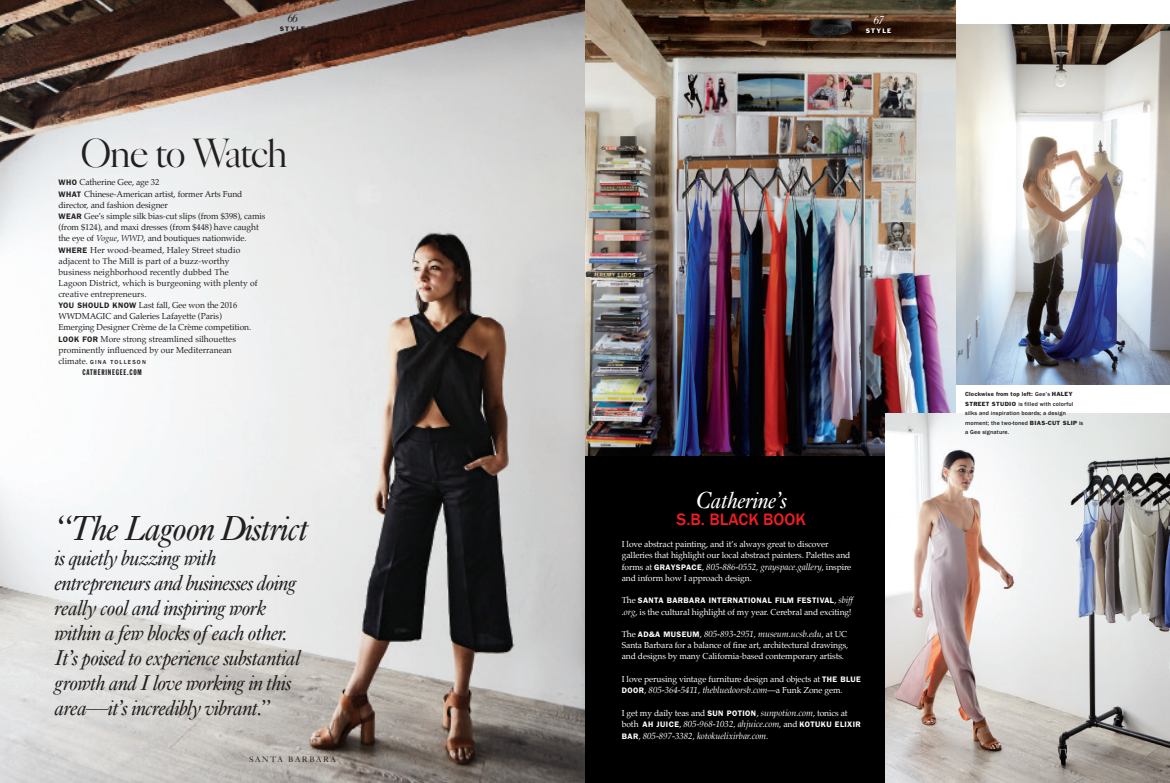
<style>
.page{position:relative;width:1170px;height:783px;background:#fff}
.page>*{position:absolute;margin:0;border:0;box-sizing:border-box;transform-origin:0 0}
.t1{font:41.1px "Caslon V Fine";letter-spacing:-.05em;color:#231f20}
.t2{font:italic 36px "Ehrhardt MT Pro";letter-spacing:-.05em;color:#231f20}
.t3{font:italic 24px "Ehrhardt MT Pro";letter-spacing:-.04em;color:#fff}
.t4{font:italic 22.2px/25px "Ehrhardt MT Pro";letter-spacing:-.05em;color:#231f20}
.t5{font:500 17px "Franklin Gothic";letter-spacing:.005em;color:#ee1d23}
.t6{font:italic 11.9px "Ehrhardt MT Pro";color:#231f20}
.t7{font:italic 11.9px "Ehrhardt MT Pro";color:#fff}
.t8{font:italic 9px/11.5px "Palatino";letter-spacing:-.01em;color:#fff}
.t9{font:8.5px/11px "Palatino";letter-spacing:-.01em;color:#231f20}
.t10{font:8.5px/11px "Palatino";letter-spacing:-.01em;color:#fff}
.t11{font:8.5px/11px "Palatino";letter-spacing:.01em;color:#231f20}
.t12{font:600 8px "ITC Franklin Gothic Std";letter-spacing:.05em;color:#fff}
.t13{font:8px "Franklin Gothic Extra Cond";letter-spacing:.1em;color:#231f20}
.t14{font:8px "Caslon Five Forty";letter-spacing:.2em;color:#231f20}
.t15{font:500 6px/9.6px "Franklin Gothic";letter-spacing:.025em;color:#231f20}
.t16{font:500 6px "Franklin Gothic";letter-spacing:.2em;color:#231f20}
.t17{font:6px "Franklin Gothic";letter-spacing:.2em;color:#231f20}
.t18{font:6px "Franklin Gothic";letter-spacing:.2em;color:#fff}
.s1{font-family:"ITC Franklin Gothic Std";font-weight:600;font-size:8px}
.s2{font-style:italic}
.s3{font-family:"Palatino";font-weight:400;font-size:8.5px}
.s4{font-style:normal;font-size:8.5px}
.s5{font-family:"ITC Franklin Gothic Std";font-weight:600;font-style:normal;font-size:8px}
.s6{font-family:"Palatino";font-weight:400;font-style:italic;font-size:9px}
.s7{font-style:italic;font-size:9px}
.s8{font-family:"ITC Franklin Gothic Std";font-weight:600}
.s9{font-weight:400;font-size:5.5px}
</style>
<div class="page">
<img style="left:0;top:0;width:585px;height:783px">
<img style="left:956px;top:25px;width:214px;height:359px">
<img style="left:585px;top:0;width:371px;height:456px">
<div style="left:585px;top:456px;width:311px;height:327px;background:#000001"></div>
<img style="left:885px;top:414px;width:285px;height:369px">
<p class="t6" style="left:287px;top:11px;width:12px">66</p>
<p class="t17" style="left:280px;top:25px;width:27px">STYLE</p>
<p class="t1" style="left:80px;top:130px;width:210px">One to Watch</p>
<p class="t9" style="left:58px;top:177px;width:102px"><span class="s1">WHO</span> Catherine Gee, age 32</p>
<p class="t9" style="left:58px;top:188px;width:186px"><span class="s1">WHAT</span> Chinese-American artist, former Arts Fund director, and fashion designer</p>
<p class="t9" style="left:58px;top:211px;width:208px"><span class="s1">WEAR</span> Gee’s simple silk bias-cut slips (from $398), camis (from $124), and maxi dresses (from $448) have caught the eye of <span class="s2">Vogue</span>, <span class="s2">WWD</span>, and boutiques nationwide.</p>
<p class="t11" style="left:58px;top:244px;width:201px"><span class="s1">WHERE</span> Her wood-beamed, Haley Street studio adjacent to The Mill is part of a buzz-worthy business neighborhood recently dubbed The Lagoon District, which is burgeoning with plenty of creative entrepreneurs.</p>
<p class="t9" style="left:58px;top:300px;width:194px"><span class="s1">YOU SHOULD KNOW</span> Last fall, Gee won the 2016<br>WWDMAGIC and Galeries Lafayette (Paris)<br>Emerging Designer Crème de la Crème competition.</p>
<p class="t9" style="left:58px;top:333px;width:179px"><span class="s1">LOOK FOR</span> More strong streamlined silhouettes prominently influenced by our Mediterranean</p>
<p class="t16" style="left:58px;top:358px;width:89px"><span class="s3">climate.</span> GINA TOLLESON</p>
<p class="t13" style="left:82px;top:368px;width:61px">CATHERINEGEE.COM</p>
<p class="t2" style="left:54px;top:507px;width:256px">“The Lagoon District</p>
<p class="t4" style="left:54px;top:546px;width:248px">is quietly buzzing with entrepreneurs and businesses doing really cool and inspiring work within a few blocks of each other.<br>It’s poised to experience substantial growth and I love working in this area—it’s incredibly vibrant.”</p>
<p class="t14" style="left:249px;top:755px;width:88px">SANTA BARBARA</p>
<p class="t7" style="left:873px;top:13px;width:12px">67</p>
<p class="t18" style="left:866px;top:26px;width:27px">STYLE</p>
<p class="t3" style="left:696px;top:486px;width:93px">Catherine’s</p>
<p class="t5" style="left:677px;top:509px;width:131px">S.B. BLACK BOOK</p>
<p class="t10" style="left:622px;top:539px;width:230px">I love abstract painting, and it’s always great to discover galleries that highlight our local abstract painters. Palettes and</p>
<p class="t8" style="left:622px;top:561px;width:231px"><span class="s4">forms at</span> <span class="s5">GRAYSPACE</span><span class="s4">,</span> 805-886-0552, grayspace.gallery<span class="s4">, inspire</span></p>
<p class="t10" style="left:622px;top:572px;width:132px">and inform how I approach design.</p>
<p class="t12" style="left:622px;top:596px;width:235px"><span class="s3">The</span> SANTA BARBARA INTERNATIONAL FILM FESTIVAL<span class="s3">,</span> <span class="s6">sbiff</span></p>
<p class="t10" style="left:622px;top:606px;width:231px"><span class="s7">.org</span>, is the cultural highlight of my year. Cerebral and exciting!</p>
<p class="t8" style="left:622px;top:628px;width:227px"><span class="s4">The</span> <span class="s5">AD&amp;A MUSEUM</span><span class="s4">,</span> 805-893-2951, museum.ucsb.edu<span class="s4">, at UC</span></p>
<p class="t10" style="left:622px;top:640px;width:228px">Santa Barbara for a balance of fine art, architectural drawings, and designs by many California-based contemporary artists.</p>
<p class="t10" style="left:622px;top:673px;width:241px">I love perusing vintage furniture design and objects at <span class="s1">THE BLUE</span></p>
<p class="t8" style="left:622px;top:684px;width:222px"><span class="s5">DOOR</span><span class="s4">,</span> 805-364-5411, thebluedoorsb.com<span class="s4">—a Funk Zone gem.</span></p>
<p class="t10" style="left:622px;top:707px;width:227px">I get my daily teas and <span class="s1">SUN POTION</span>, <span class="s7">sunpotion.com</span>, tonics at</p>
<p class="t8" style="left:622px;top:718px;width:240px"><span class="s4">both</span> <span class="s5">AH JUICE</span><span class="s4">,</span> 805-968-1032, ahjuice.com<span class="s4">, and</span> <span class="s5">KOTUKU ELIXIR<br>BAR</span><span class="s4">,</span> 805-897-3382, kotokuelixirbar.com<span class="s4">.</span></p>
<p class="t15" style="left:965px;top:389px;width:120px"><span class="s8">Clockwise from top left:</span> Gee’s <span class="s9">HALEY STREET STUDIO</span> is filled with colorful silks and inspiration boards; a design moment; the two-toned <span class="s9">BIAS-CUT SLIP</span> is a Gee signature.</p>
</div>
